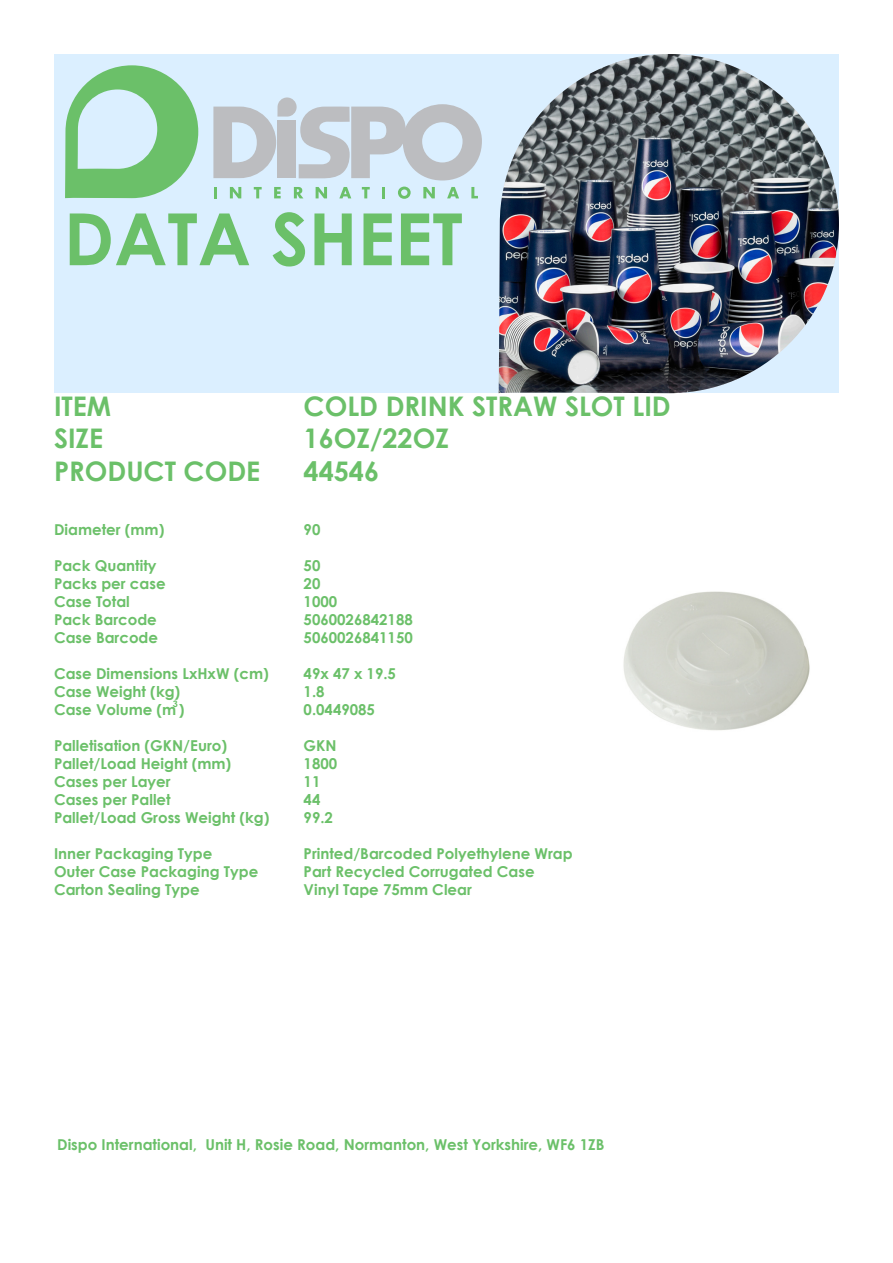
<style>
.page{position:relative;width:893px;height:1263px;background:#fff}
.page>*{position:absolute;margin:0;border:0;box-sizing:border-box;transform-origin:0 0}
.t1{font:700 72px "Century Gothic";color:#6bc069}
.t2{font:700 27px "Century Gothic";color:#6bc069}
.t3{font:700 15px/18px "Century Gothic";color:#6bc069}
.t4{font:700 9px "Century Gothic";color:#6bc069}
</style>
<div class="page">
<div style="left:54px;top:54px;width:785px;height:339px;background:#dbefff"></div>
<img style="left:499px;top:54px;width:340px;height:339px">
<svg style="left:214px;top:187px;width:3px;height:11px"></svg>
<svg style="left:230px;top:187px;width:11px;height:11px"></svg>
<svg style="left:254px;top:187px;width:8px;height:11px"></svg>
<svg style="left:274px;top:187px;width:7px;height:11px"></svg>
<svg style="left:294px;top:187px;width:9px;height:11px"></svg>
<svg style="left:316px;top:187px;width:11px;height:11px"></svg>
<svg style="left:339px;top:187px;width:12px;height:11px"></svg>
<svg style="left:362px;top:187px;width:8px;height:11px"></svg>
<svg style="left:382px;top:187px;width:3px;height:11px"></svg>
<svg style="left:398px;top:187px;width:13px;height:12px"></svg>
<svg style="left:423px;top:187px;width:12px;height:11px"></svg>
<svg style="left:447px;top:187px;width:12px;height:11px"></svg>
<svg style="left:471px;top:187px;width:7px;height:11px"></svg>
<svg style="left:65px;top:65px;width:133px;height:134px"></svg>
<svg style="left:213px;top:97px;width:269px;height:83px"></svg>
<img style="left:623px;top:591px;width:187px;height:140px">
<p class="t1" style="left:64px;top:184px;width:400px">DATA SHEET</p>
<p class="t2" style="left:54px;top:385px;width:59px">ITEM</p>
<p class="t2" style="left:54px;top:418px;width:51px">SIZE</p>
<p class="t2" style="left:54px;top:450px;width:208px">PRODUCT CODE</p>
<p class="t3" style="left:54px;top:519px;width:112px">Diameter (mm)</p>
<p class="t3" style="left:54px;top:555px;width:104px">Pack Quantity</p>
<p class="t3" style="left:54px;top:573px;width:113px">Packs per case</p>
<p class="t3" style="left:54px;top:591px;width:77px">Case Total</p>
<p class="t3" style="left:54px;top:609px;width:104px">Pack Barcode</p>
<p class="t3" style="left:54px;top:627px;width:106px">Case Barcode</p>
<p class="t3" style="left:54px;top:663px;width:216px">Case Dimensions LxHxW (cm)</p>
<p class="t3" style="left:54px;top:681px;width:128px">Case Weight (kg)</p>
<p class="t3" style="left:54px;top:699px;width:132px">Case Volume (m )</p>
<p class="t3" style="left:54px;top:735px;width:175px">Palletisation (GKN/Euro)</p>
<p class="t3" style="left:54px;top:753px;width:179px">Pallet/Load Height (mm)</p>
<p class="t3" style="left:54px;top:771px;width:118px">Cases per Layer</p>
<p class="t3" style="left:54px;top:789px;width:118px">Cases per Pallet</p>
<p class="t3" style="left:54px;top:807px;width:217px">Pallet/Load Gross Weight (kg)</p>
<p class="t3" style="left:54px;top:843px;width:206px">Inner Packaging Type<br>Outer Case Packaging Type</p>
<p class="t3" style="left:54px;top:879px;width:147px">Carton Sealing Type</p>
<p class="t4" style="left:173px;top:697px;width:7px">3</p>
<p class="t2" style="left:304px;top:385px;width:369px">COLD DRINK STRAW SLOT LID</p>
<p class="t2" style="left:304px;top:418px;width:147px">16OZ/22OZ</p>
<p class="t2" style="left:304px;top:450px;width:77px">44546</p>
<p class="t3" style="left:304px;top:519px;width:18px">90</p>
<p class="t3" style="left:304px;top:555px;width:18px">50</p>
<p class="t3" style="left:304px;top:573px;width:18px">20</p>
<p class="t3" style="left:304px;top:591px;width:35px">1000</p>
<p class="t3" style="left:304px;top:609px;width:111px">5060026842188</p>
<p class="t3" style="left:304px;top:627px;width:111px">5060026841150</p>
<p class="t3" style="left:304px;top:663px;width:94px">49x 47 x 19.5</p>
<p class="t3" style="left:304px;top:681px;width:22px">1.8</p>
<p class="t3" style="left:304px;top:699px;width:73px">0.0449085</p>
<p class="t3" style="left:304px;top:735px;width:35px">GKN</p>
<p class="t3" style="left:304px;top:753px;width:35px">1800</p>
<p class="t3" style="left:304px;top:771px;width:18px">11</p>
<p class="t3" style="left:304px;top:789px;width:18px">44</p>
<p class="t3" style="left:304px;top:807px;width:31px">99.2</p>
<p class="t3" style="left:304px;top:843px;width:271px">Printed/Barcoded Polyethylene Wrap</p>
<p class="t3" style="left:304px;top:861px;width:232px">Part Recycled Corrugated Case</p>
<p class="t3" style="left:304px;top:879px;width:170px">Vinyl Tape 75mm Clear</p>
<p class="t3" style="left:57px;top:1135px;width:549px">Dispo International, Unit H, Rosie Road, Normanton, West Yorkshire, WF6 1ZB</p>
</div>
